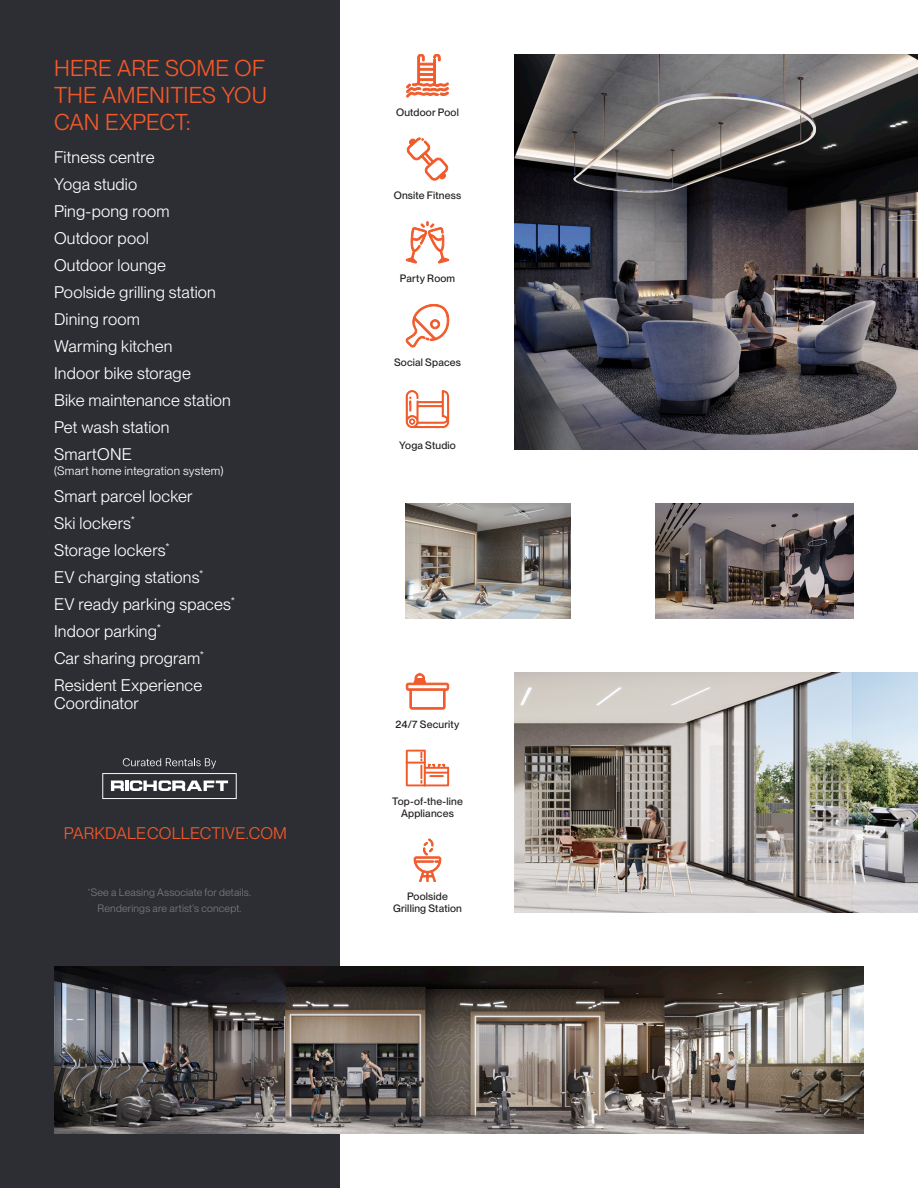
<style>
.page{position:relative;width:918px;height:1188px;background:#fff}
.page>*{position:absolute;margin:0;border:0;box-sizing:border-box;transform-origin:0 0}
.t1{font:22.5px/27px "PP Neue Montreal";letter-spacing:.005em;color:#f1592a;text-align:justify}
.t2{font:16.5px/18px "PP Neue Montreal";letter-spacing:.01em;color:#fff}
.t3{font:16.5px "PP Neue Montreal";letter-spacing:.01em;color:#f1592a}
.t4{font:12px "PP Neue Montreal";letter-spacing:.02em;color:#fff}
.t5{font:500 10.5px/12px "PP Neue Montreal";letter-spacing:.02em;color:#231f20;text-align:center}
.t6{font:10.5px "PP Neue Montreal";letter-spacing:.02em;color:#7b7d82}
</style>
<div class="page">
<div style="left:0;top:0;width:339px;height:1188px;background:#2d2d34"></div>
<svg style="left:406px;top:54px;width:43px;height:43px"></svg>
<svg style="left:406px;top:221px;width:43px;height:43px"></svg>
<svg style="left:406px;top:138px;width:43px;height:43px"></svg>
<svg style="left:406px;top:304px;width:43px;height:43px"></svg>
<svg style="left:406px;top:390px;width:43px;height:38px"></svg>
<img style="left:514px;top:54px;width:404px;height:395px">
<svg style="left:406px;top:673px;width:43px;height:36px"></svg>
<svg style="left:406px;top:750px;width:43px;height:36px"></svg>
<svg style="left:414px;top:839px;width:27px;height:43px"></svg>
<img style="left:514px;top:673px;width:404px;height:240px">
<img style="left:54px;top:967px;width:810px;height:167px">
<img style="left:406px;top:503px;width:164px;height:116px">
<img style="left:655px;top:503px;width:199px;height:116px">
<svg style="left:102px;top:758px;width:135px;height:41px"></svg>
<p class="t1" style="left:54px;top:54px;width:215px">HERE ARE SOME OF THE AMENITIES YOU CAN EXPECT:</p>
<p class="t2" style="left:54px;top:148px;width:102px">Fitness centre</p>
<p class="t2" style="left:54px;top:175px;width:85px">Yoga studio</p>
<p class="t2" style="left:54px;top:202px;width:117px">Ping-pong room</p>
<p class="t2" style="left:54px;top:229px;width:96px">Outdoor pool</p>
<p class="t2" style="left:54px;top:256px;width:114px">Outdoor lounge</p>
<p class="t2" style="left:54px;top:283px;width:163px">Poolside grilling station</p>
<p class="t2" style="left:54px;top:310px;width:87px">Dining room</p>
<p class="t2" style="left:54px;top:337px;width:120px">Warming kitchen</p>
<p class="t2" style="left:54px;top:364px;width:138px">Indoor bike storage</p>
<p class="t2" style="left:54px;top:391px;width:178px">Bike maintenance station</p>
<p class="t2" style="left:54px;top:418px;width:117px">Pet wash station</p>
<p class="t2" style="left:54px;top:445px;width:79px">SmartONE</p>
<p class="t4" style="left:54px;top:463px;width:171px">(Smart home integration system)</p>
<p class="t2" style="left:54px;top:487px;width:140px">Smart parcel locker</p>
<p class="t2" style="left:54px;top:514px;width:82px">Ski lockers<sup>*</sup></p>
<p class="t2" style="left:54px;top:541px;width:117px">Storage lockers<sup>*</sup></p>
<p class="t2" style="left:54px;top:568px;width:151px">EV charging stations<sup>*</sup></p>
<p class="t2" style="left:54px;top:595px;width:182px">EV ready parking spaces<sup>*</sup></p>
<p class="t2" style="left:54px;top:622px;width:108px">Indoor parking<sup>*</sup></p>
<p class="t2" style="left:54px;top:649px;width:152px">Car sharing program<sup>*</sup></p>
<p class="t2" style="left:54px;top:676px;width:150px">Resident Experience<br>Coordinator</p>
<p class="t3" style="left:64px;top:823px;width:225px">PARKDALECOLLECTIVE.COM</p>
<p class="t6" style="left:88px;top:886px;width:165px"><sup>*</sup>See a Leasing Associate for details.</p>
<p class="t6" style="left:98px;top:903px;width:145px">Renderings are artist’s concept.</p>
<p class="t5" style="left:396px;top:106px;width:64px">Outdoor Pool</p>
<p class="t5" style="left:394px;top:189px;width:69px">Onsite Fitness</p>
<p class="t5" style="left:400px;top:273px;width:57px">Party Room</p>
<p class="t5" style="left:394px;top:356px;width:68px">Social Spaces</p>
<p class="t5" style="left:399px;top:439px;width:58px">Yoga Studio</p>
<p class="t5" style="left:395px;top:718px;width:65px">24/7 Security</p>
<p class="t5" style="left:392px;top:795px;width:72px">Top-of-the-line</p>
<p class="t5" style="left:401px;top:807px;width:54px">Appliances</p>
<p class="t5" style="left:393px;top:891px;width:70px">Poolside<br>Grilling Station</p>
</div>
